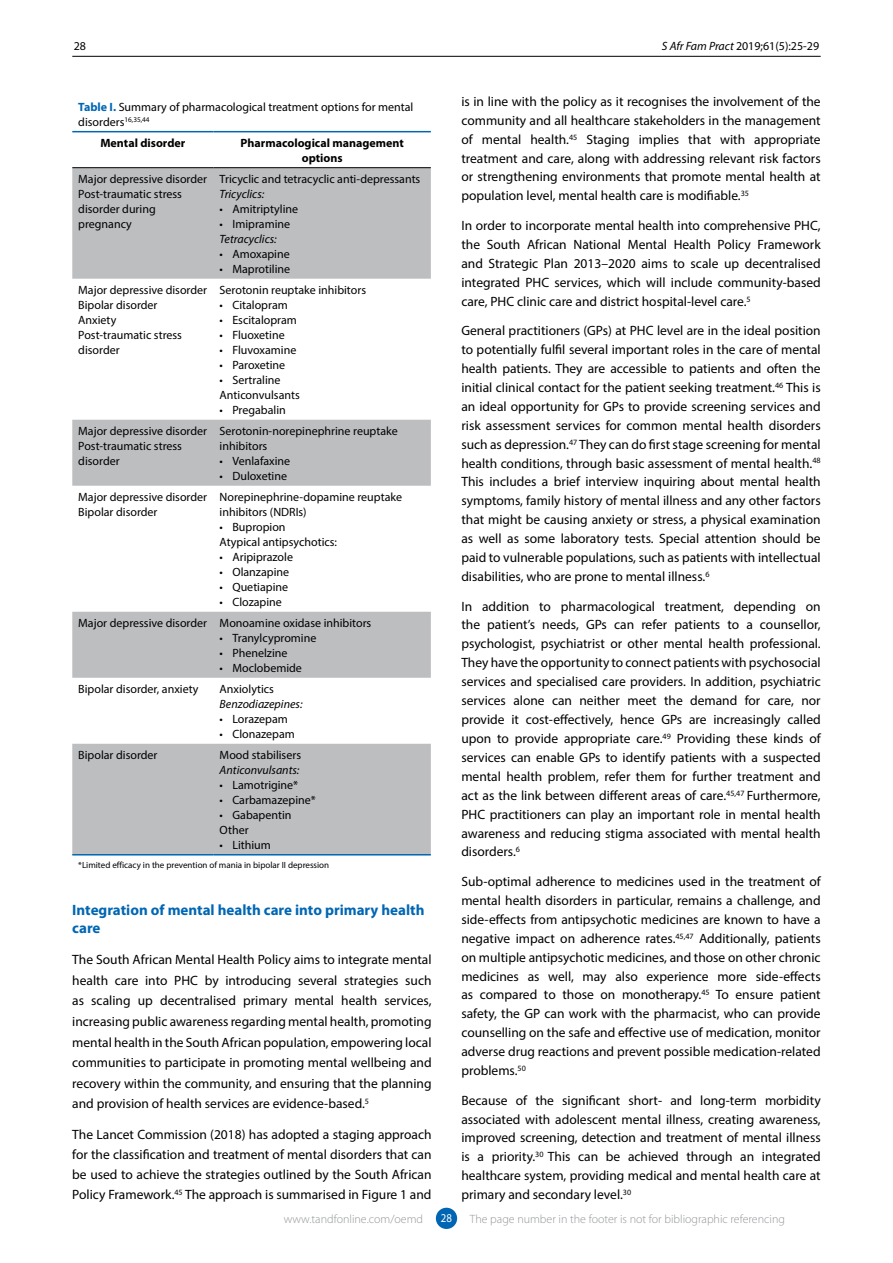
<style>
.page{position:relative;width:893px;height:1263px;background:#fff}
.page>*{position:absolute;margin:0;border:0;box-sizing:border-box;transform-origin:0 0}
.t1{font:700 15px/17.7px "Myriad Pro";color:#0066b3}
.t2{font:13.5px/18.9px "Myriad Pro";color:#000;text-align:justify}
.t3{font:12px/15px "Myriad Pro";color:#000}
.t4{font:300 12px "Myriad Pro";color:#939598}
.t5{font:italic 12px "Myriad Pro";color:#000}
.t6{font:700 12px/15px "Myriad Pro";color:#000;text-align:center}
.t7{font:12px "Myriad Pro";color:#fff;scale:.9 1}
.t8{font:9px "Myriad Pro";color:#000}
.s1{font-style:italic}
.s2{font-weight:700;color:#0066b3}
</style>
<div class="page">
<hr style="left:72px;top:56px;width:749px;height:1px;background:#000">
<div style="left:436px;top:1208px;width:21px;height:21px;background:#0066b3;border-radius:50%"></div>
<svg style="left:72px;top:132px;width:359px;height:1px"></svg>
<svg style="left:72px;top:168px;width:359px;height:686px;fill:#bcbec0"></svg>
<hr style="left:72px;top:131px;width:142px;height:1px;background:#0066b3">
<hr style="left:214px;top:131px;width:217px;height:1px;background:#0066b3">
<hr style="left:72px;top:167px;width:142px;height:1px;background:#000">
<hr style="left:214px;top:167px;width:217px;height:1px;background:#000">
<hr style="left:72px;top:854px;width:142px;height:1px;background:#0066b3">
<hr style="left:214px;top:854px;width:217px;height:1px;background:#0066b3">
<p class="t3" style="left:74px;top:38px;width:14px">28</p>
<p class="t3" style="left:662px;top:38px;width:159px"><span class="s1">S Afr Fam Pract</span> 2019;61(5):25-29</p>
<p class="t3" style="left:78px;top:99px;width:337px"><span class="s2">Table I.</span> Summary of pharmacological treatment options for mental disorders<sup>16,35,44</sup></p>
<p class="t6" style="left:100px;top:135px;width:87px">Mental disorder</p>
<p class="t6" style="left:241px;top:135px;width:165px">Pharmacological management options</p>
<p class="t3" style="left:78px;top:171px;width:130px">Major depressive disorder<br>Post-traumatic stress disorder during pregnancy</p>
<p class="t3" style="left:220px;top:171px;width:202px">Tricyclic and tetracyclic anti-depressants</p>
<p class="t5" style="left:220px;top:186px;width:46px">Tricyclics:</p>
<p class="t3" style="left:220px;top:201px;width:80px">• Amitriptyline</p>
<p class="t3" style="left:220px;top:216px;width:72px">• Imipramine</p>
<p class="t5" style="left:220px;top:231px;width:59px">Tetracyclics:</p>
<p class="t3" style="left:220px;top:246px;width:72px">• Amoxapine</p>
<p class="t3" style="left:220px;top:261px;width:72px">• Maprotiline</p>
<p class="t3" style="left:78px;top:282px;width:130px">Major depressive disorder<br>Bipolar disorder<br>Anxiety<br>Post-traumatic stress disorder</p>
<p class="t3" style="left:220px;top:282px;width:148px">Serotonin reuptake inhibitors</p>
<p class="t3" style="left:220px;top:297px;width:70px">• Citalopram</p>
<p class="t3" style="left:220px;top:312px;width:79px">• Escitalopram</p>
<p class="t3" style="left:220px;top:327px;width:67px">• Fluoxetine</p>
<p class="t3" style="left:220px;top:342px;width:78px">• Fluvoxamine</p>
<p class="t3" style="left:220px;top:357px;width:67px">• Paroxetine</p>
<p class="t3" style="left:220px;top:372px;width:82px">• Sertraline<br>Anticonvulsants</p>
<p class="t3" style="left:220px;top:402px;width:68px">• Pregabalin</p>
<p class="t3" style="left:78px;top:423px;width:130px">Major depressive disorder<br>Post-traumatic stress disorder</p>
<p class="t3" style="left:220px;top:423px;width:180px">Serotonin-norepinephrine reuptake inhibitors</p>
<p class="t3" style="left:220px;top:453px;width:72px">• Venlafaxine</p>
<p class="t3" style="left:220px;top:468px;width:69px">• Duloxetine</p>
<p class="t3" style="left:78px;top:489px;width:130px">Major depressive disorder<br>Bipolar disorder</p>
<p class="t3" style="left:220px;top:489px;width:184px">Norepinephrine-dopamine reuptake inhibitors (NDRIs)</p>
<p class="t3" style="left:220px;top:519px;width:119px">• Bupropion<br>Atypical antipsychotics:</p>
<p class="t3" style="left:220px;top:549px;width:75px">• Aripiprazole</p>
<p class="t3" style="left:220px;top:564px;width:71px">• Olanzapine</p>
<p class="t3" style="left:220px;top:579px;width:70px">• Quetiapine</p>
<p class="t3" style="left:78px;top:591px;width:295px;line-height:21px;text-indent:141px">• Clozapine<br>Major depressive disorder Monoamine oxidase inhibitors</p>
<p class="t3" style="left:220px;top:630px;width:98px">• Tranylcypromine</p>
<p class="t3" style="left:220px;top:645px;width:69px">• Phenelzine</p>
<p class="t3" style="left:220px;top:660px;width:84px">• Moclobemide</p>
<p class="t3" style="left:78px;top:681px;width:122px">Bipolar disorder, anxiety</p>
<p class="t3" style="left:220px;top:681px;width:56px">Anxiolytics</p>
<p class="t5" style="left:220px;top:696px;width:84px">Benzodiazepines:</p>
<p class="t3" style="left:220px;top:711px;width:70px">• Lorazepam</p>
<p class="t3" style="left:220px;top:726px;width:77px">• Clonazepam</p>
<p class="t3" style="left:78px;top:747px;width:81px">Bipolar disorder</p>
<p class="t3" style="left:220px;top:747px;width:83px">Mood stabilisers</p>
<p class="t5" style="left:220px;top:762px;width:81px">Anticonvulsants:</p>
<p class="t3" style="left:220px;top:777px;width:80px">• Lamotrigine*</p>
<p class="t3" style="left:220px;top:792px;width:98px">• Carbamazepine*</p>
<p class="t3" style="left:220px;top:807px;width:73px">• Gabapentin<br>Other</p>
<p class="t3" style="left:220px;top:837px;width:53px">• Lithium</p>
<p class="t8" style="left:78px;top:859px;width:252px">*Limited efficacy in the prevention of mania in bipolar II depression</p>
<p class="t1" style="left:72px;top:901px;width:354px">Integration of mental health care into primary health care</p>
<p class="t2" style="left:72px;top:949px;width:361px;line-height:20.7px">The South African Mental Health Policy aims to integrate mental health care into PHC by introducing several strategies such as scaling up decentralised primary mental health services, increasing public awareness regarding mental health, promoting mental health in the South African population, empowering local communities to participate in promoting mental wellbeing and recovery within the community, and ensuring that the planning and provision of health services are evidence-based.<sup>5</sup></p>
<p class="t2" style="left:72px;top:1124px;width:361px;line-height:20.1px">The Lancet Commission (2018) has adopted a staging approach for the classification and treatment of mental disorders that can be used to achieve the strategies outlined by the South African Policy Framework.<sup>45</sup> The approach is summarised in Figure 1 and</p>
<p class="t2" style="left:461px;top:92px;width:361px">is in line with the policy as it recognises the involvement of the community and all healthcare stakeholders in the management of mental health.<sup>45</sup> Staging implies that with appropriate treatment and care, along with addressing relevant risk factors or strengthening environments that promote mental health at population level, mental health care is modifiable.<sup>35</sup></p>
<p class="t2" style="left:461px;top:216px;width:361px">In order to incorporate mental health into comprehensive PHC, the South African National Mental Health Policy Framework and Strategic Plan 2013–2020 aims to scale up decentralised integrated PHC services, which will include community-based care, PHC clinic care and district hospital-level care.<sup>5</sup></p>
<p class="t2" style="left:461px;top:321px;width:361px">General practitioners (GPs) at PHC level are in the ideal position to potentially fulfil several important roles in the care of mental health patients. They are accessible to patients and often the initial clinical contact for the patient seeking treatment.<sup>46</sup> This is an ideal opportunity for GPs to provide screening services and risk assessment services for common mental health disorders such as depression.<sup>47</sup> They can do first stage screening for mental health conditions, through basic assessment of mental health.<sup>48<br></sup>This includes a brief interview inquiring about mental health symptoms, family history of mental illness and any other factors that might be causing anxiety or stress, a physical examination as well as some laboratory tests. Special attention should be paid to vulnerable populations, such as patients with intellectual disabilities, who are prone to mental illness.<sup>6</sup></p>
<p class="t2" style="left:461px;top:596px;width:361px">In addition to pharmacological treatment, depending on the patient’s needs, GPs can refer patients to a counsellor, psychologist, psychiatrist or other mental health professional.<br>They have the opportunity to connect patients with psychosocial services and specialised care providers. In addition, psychiatric services alone can neither meet the demand for care, nor provide it cost-effectively, hence GPs are increasingly called upon to provide appropriate care.<sup>49</sup> Providing these kinds of services can enable GPs to identify patients with a suspected mental health problem, refer them for further treatment and act as the link between different areas of care.<sup>45,47</sup> Furthermore, PHC practitioners can play an important role in mental health awareness and reducing stigma associated with mental health disorders.<sup>6</sup></p>
<p class="t2" style="left:461px;top:872px;width:361px">Sub-optimal adherence to medicines used in the treatment of mental health disorders in particular, remains a challenge, and side-effects from antipsychotic medicines are known to have a negative impact on adherence rates.<sup>45,47</sup> Additionally, patients on multiple antipsychotic medicines, and those on other chronic medicines as well, may also experience more side-effects as compared to those on monotherapy.<sup>45</sup> To ensure patient safety, the GP can work with the pharmacist, who can provide counselling on the safe and effective use of medication, monitor adverse drug reactions and prevent possible medication-related problems.<sup>50</sup></p>
<p class="t2" style="left:461px;top:1090px;width:361px">Because of the significant short- and long-term morbidity associated with adolescent mental illness, creating awareness, improved screening, detection and treatment of mental illness is a priority.<sup>30</sup> This can be achieved through an integrated healthcare system, providing medical and mental health care at primary and secondary level.<sup>30</sup></p>
<p class="t4" style="left:284px;top:1212px;width:141px">www.tandfonline.com/oemd</p>
<p class="t7" style="left:441px;top:1211px;width:14px">28</p>
<p class="t4" style="left:470px;top:1212px;width:317px">The page number in the footer is not for bibliographic referencing</p>
</div>
